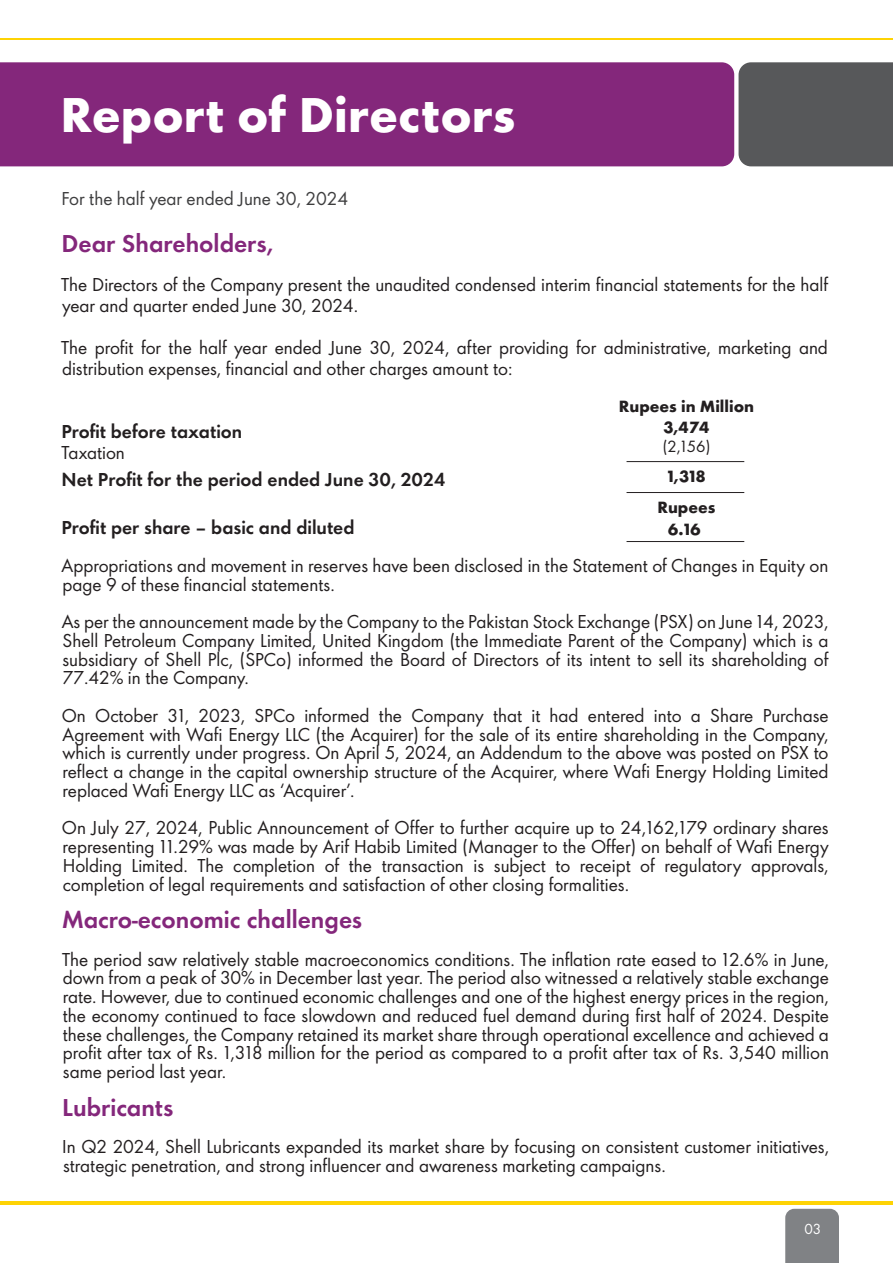
<style>
.page{position:relative;width:893px;height:1263px;background:#fff}
.page>*{position:absolute;margin:0;border:0;box-sizing:border-box;transform-origin:0 0}
.t1{font:700 45px "Shell";color:#fff}
.t2{font:800 22.5px "Shell";color:#84277b}
.t3{font:17.25px/18.8px "Shell";color:#231f20}
.t4{font:800 17.25px "Shell";color:#231f20}
.t5{font:17.25px "Shell";color:#3e3e3f}
.t6{font:700 15px/21.3px "Shell";color:#231f20;text-align:center}
.t7{font:15px "Shell";color:#231f20}
.t8{font:13.5px "Shell";color:#fff}
</style>
<div class="page">
<hr style="left:0;top:38px;width:893px;height:2px;background:#fed304">
<hr style="left:0;top:1201px;width:893px;height:3px;background:#fed304">
<div style="left:0;top:62px;width:734px;height:104px;background:#84277b"></div>
<div style="left:738px;top:62px;width:155px;height:104px;background:#57585a"></div>
<div style="left:785px;top:1209px;width:54px;height:54px;background:#808285"></div>
<hr style="left:626px;top:461px;width:118px;height:1px;background:#231f20">
<hr style="left:626px;top:492px;width:118px;height:1px;background:#231f20">
<hr style="left:626px;top:541px;width:118px;height:1px;background:#231f20">
<h1 class="t1" style="left:60px;top:78px;width:457px">Report of Directors</h1>
<p class="t5" style="left:61px;top:185px;width:288px">For the half year ended June 30, 2024</p>
<h2 class="t2" style="left:61px;top:225px;width:213px">Dear Shareholders,</h2>
<p class="t3" style="left:61px;top:273px;width:768px;line-height:21px">The Directors of the Company present the unaudited condensed interim financial statements for the half year and quarter ended June 30, 2024.</p>
<p class="t3" style="left:61px;top:336px;width:768px;line-height:21px">The profit for the half year ended June 30, 2024, after providing for administrative, marketing and distribution expenses, financial and other charges amount to:</p>
<p class="t6" style="left:619px;top:394px;width:137px">Rupees in Million<br>3,474</p>
<p class="t7" style="left:663px;top:435px;width:49px">(2,156)</p>
<p class="t6" style="left:657px;top:460px;width:60px;line-height:30.8px">1,318<br>Rupees</p>
<p class="t6" style="left:668px;top:518px;width:34px">6.16</p>
<p class="t4" style="left:61px;top:418px;width:182px">Profit before taxation</p>
<p class="t3" style="left:61px;top:442px;width:65px">Taxation</p>
<p class="t4" style="left:61px;top:466px;width:385px">Net Profit for the period ended June 30, 2024</p>
<p class="t4" style="left:62px;top:514px;width:294px">Profit per share – basic and diluted</p>
<p class="t3" style="left:62px;top:555px;width:768px">Appropriations and movement in reserves have been disclosed in the Statement of Changes in Equity on page 9 of these financial statements.</p>
<p class="t3" style="left:62px;top:611px;width:768px;text-align:justify">As per the announcement made by the Company to the Pakistan Stock Exchange (PSX) on June 14, 2023, Shell Petroleum Company Limited, United Kingdom (the Immediate Parent of the Company) which is a subsidiary of Shell Plc, (SPCo) informed the Board of Directors of its intent to sell its shareholding of 77.42% in the Company.</p>
<p class="t3" style="left:62px;top:705px;width:768px;text-align:justify">On October 31, 2023, SPCo informed the Company that it had entered into a Share Purchase Agreement with Wafi Energy LLC (the Acquirer) for the sale of its entire shareholding in the Company, which is currently under progress. On April 5, 2024, an Addendum to the above was posted on PSX to reflect a change in the capital ownership structure of the Acquirer, where Wafi Energy Holding Limited replaced Wafi Energy LLC as ‘Acquirer’.</p>
<p class="t3" style="left:62px;top:817px;width:768px;text-align:justify">On July 27, 2024, Public Announcement of Offer to further acquire up to 24,162,179 ordinary shares representing 11.29% was made by Arif Habib Limited (Manager to the Offer) on behalf of Wafi Energy Holding Limited. The completion of the transaction is subject to receipt of regulatory approvals, completion of legal requirements and satisfaction of other closing formalities.</p>
<h2 class="t2" style="left:62px;top:901px;width:302px">Macro-economic challenges</h2>
<p class="t3" style="left:62px;top:949px;width:768px;text-align:justify">The period saw relatively stable macroeconomics conditions. The inflation rate eased to 12.6% in June, down from a peak of 30% in December last year. The period also witnessed a relatively stable exchange rate. However, due to continued economic challenges and one of the highest energy prices in the region, the economy continued to face slowdown and reduced fuel demand during first half of 2024. Despite these challenges, the Company retained its market share through operational excellence and achieved a profit after tax of Rs. 1,318 million for the period as compared to a profit after tax of Rs. 3,540 million same period last year.</p>
<h2 class="t2" style="left:62px;top:1088px;width:113px">Lubricants</h2>
<p class="t3" style="left:62px;top:1136px;width:768px">In Q2 2024, Shell Lubricants expanded its market share by focusing on consistent customer initiatives, strategic penetration, and strong influencer and awareness marketing campaigns.</p>
<p class="t8" style="left:804px;top:1218px;width:18px">03</p>
</div>
